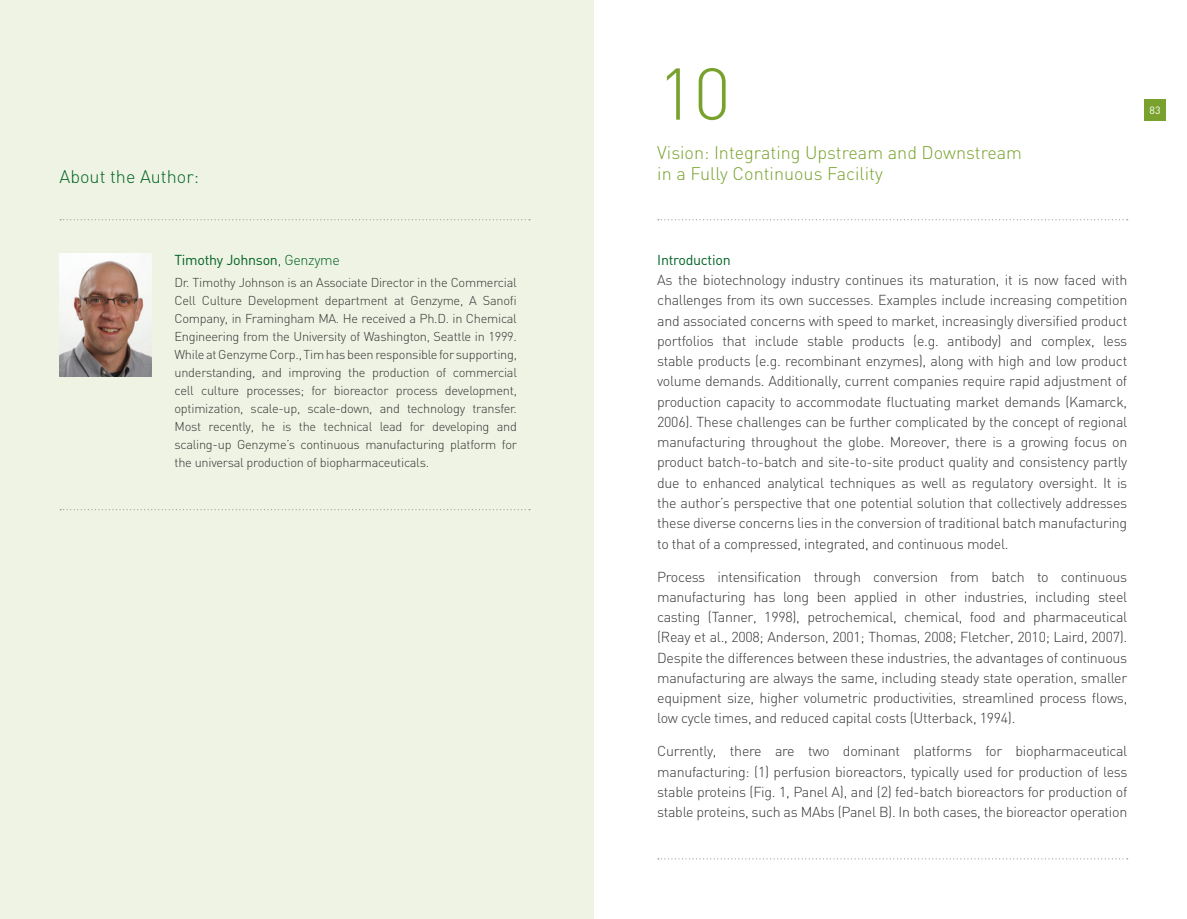
<style>
.page{position:relative;width:1187px;height:919px;background:#fff}
.page>*{position:absolute;margin:0;border:0;box-sizing:border-box;transform-origin:0 0}
.t1{font:300 72px "DIN";color:#78a22d}
.t2{font:300 18px/21px "DIN";color:#78a22d}
.t3{font:300 18px "DIN";color:#006224}
.t4{font:300 14.25px/20.2px "DIN";letter-spacing:-.02em;color:#373435;text-align:justify}
.t5{font:14.25px "DIN";letter-spacing:-.02em;color:#006224}
.t6{font:300 12.75px/18px "DIN";letter-spacing:-.02em;color:#373435;text-align:justify}
.t7{font:10.5px "DIN";color:#fff}
.s1{font-weight:300}
</style>
<div class="page">
<div style="left:1144px;top:99px;width:21px;height:21px;background:#78a22d"></div>
<svg style="left:657px;top:219px;width:470px;height:1px"></svg>
<svg style="left:657px;top:858px;width:470px;height:1px"></svg>
<div style="left:0;top:0;width:593px;height:918px;background:#eef3e3"></div>
<img style="left:60px;top:253px;width:91px;height:123px">
<svg style="left:60px;top:509px;width:470px;height:1px"></svg>
<svg style="left:60px;top:219px;width:470px;height:1px"></svg>
<p class="t3" style="left:60px;top:165px;width:141px">About the Author:</p>
<p class="t5" style="left:174px;top:251px;width:167px">Timothy Johnson<span class="s1">, Genzyme</span></p>
<p class="t6" style="left:174px;top:273px;width:344px">Dr. Timothy Johnson is an Associate Director in the Commercial Cell Culture Development department at Genzyme, A Sanofi Company, in Framingham MA. He received a Ph.D. in Chemical Engineering from the University of Washington, Seattle in 1999.<br>WhileatGenzymeCorp.,Timhasbeenresponsiblefor supporting, understanding, and improving the production of commercial cell culture processes; for bioreactor process development, optimization, scale-up, scale-down, and technology transfer.<br>Most recently, he is the technical lead for developing and scaling-up Genzyme’s continuous manufacturing platform for the universal production of biopharmaceuticals.</p>
<h1 class="t1" style="left:657px;top:49px;width:75px">10</h1>
<p class="t2" style="left:657px;top:142px;width:366px">Vision: Integrating Upstream and Downstream in a Fully Continuous Facility</p>
<p class="t7" style="left:1149px;top:103px;width:12px">83</p>
<p class="t5" style="left:657px;top:251px;width:75px">Introduction</p>
<p class="t4" style="left:657px;top:270px;width:471px">As the biotechnology industry continues its maturation, it is now faced with challenges from its own successes. Examples include increasing competition and associated concerns with speed to market, increasingly diversified product portfolios that include stable products (e.g. antibody) and complex, less stable products (e.g. recombinant enzymes), along with high and low product volume demands. Additionally, current companies require rapid adjustment of production capacity to accommodate fluctuating market demands (Kamarck, 2006). These challenges can be further complicated by the concept of regional manufacturing throughout the globe. Moreover, there is a growing focus on product batch-to-batch and site-to-site product quality and consistency partly due to enhanced analytical techniques as well as regulatory oversight. It is the author’s perspective that one potential solution that collectively addresses these diverse concerns lies in the conversion of traditional batch manufacturing to that of a compressed, integrated, and continuous model.</p>
<p class="t4" style="left:657px;top:566px;width:471px">Process intensification through conversion from batch to continuous manufacturing has long been applied in other industries, including steel casting (Tanner, 1998), petrochemical, chemical, food and pharmaceutical (Reay et al., 2008; Anderson, 2001; Thomas, 2008; Fletcher, 2010; Laird, 2007).<br>Despite the differences between these industries, the advantages of continuous manufacturing are always the same, including steady state operation, smaller equipment size, higher volumetric productivities, streamlined process flows, low cycle times, and reduced capital costs (Utterback, 1994).</p>
<p class="t4" style="left:657px;top:741px;width:471px">Currently, there are two dominant platforms for biopharmaceutical manufacturing: (1) perfusion bioreactors, typically used for production of less stable proteins (Fig. 1, Panel A), and (2) fed-batch bioreactors for production of stable proteins, such as MAbs (Panel B). In both cases, the bioreactor operation</p>
</div>
